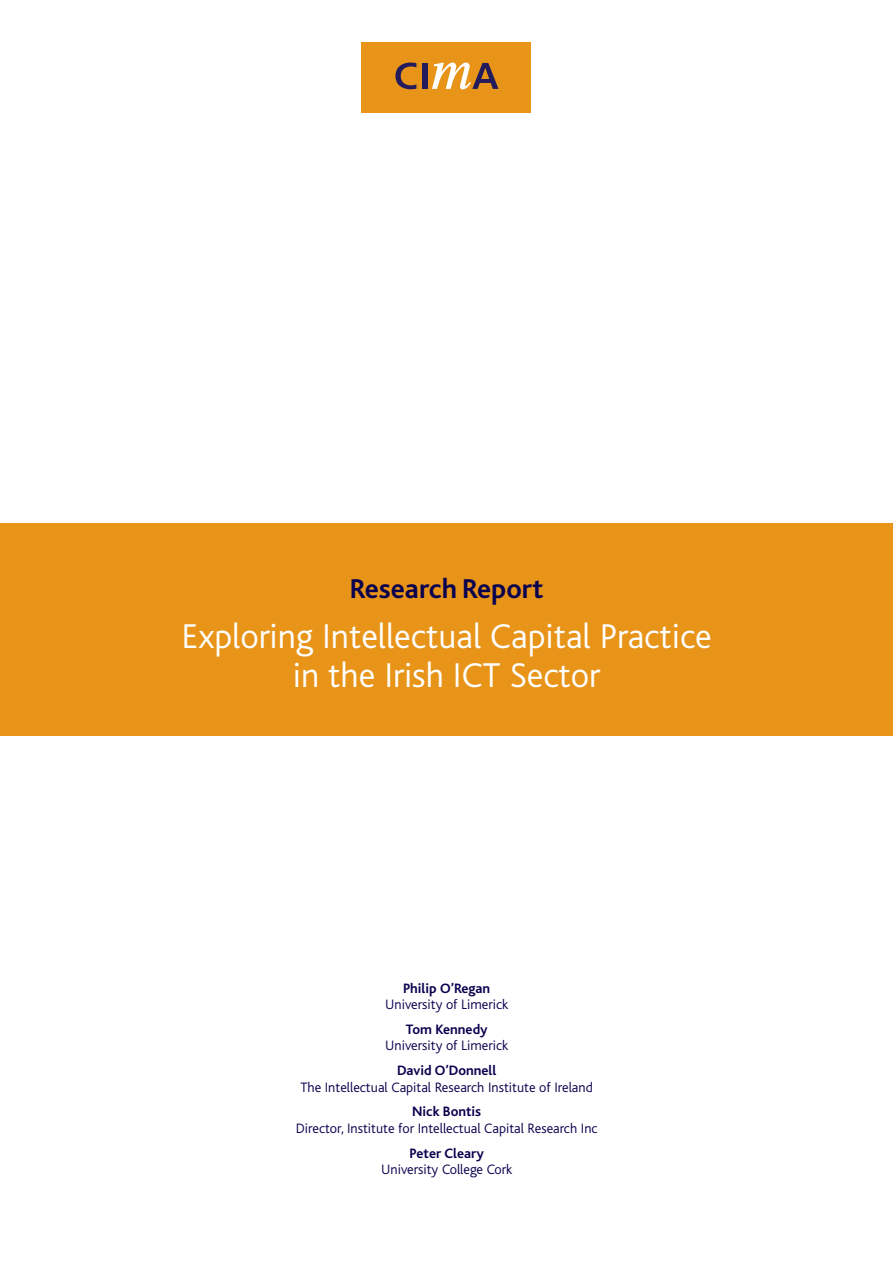
<style>
.page{position:relative;width:893px;height:1263px;background:#fff}
.page>*{position:absolute;margin:0;border:0;box-sizing:border-box;transform-origin:0 0}
.t1{font:300 36px/39px "Bliss";color:#fff;text-align:center}
.t2{font:700 28.5px "Bliss";color:#0a024e}
.t3{font:300 14.25px "Bliss";color:#0a024e}
.t4{font:700 14.25px "Bliss";color:#0a024e}
</style>
<div class="page">
<div style="left:0;top:523px;width:892px;height:213px;background:#e89418"></div>
<div style="left:361px;top:42px;width:170px;height:71px;background:#e89418"></div>
<div style="left:422px;top:63px;width:5px;height:26px;background:#231b5c"></div>
<svg style="left:432px;top:62px;width:66px;height:27px"></svg>
<svg style="left:395px;top:63px;width:21px;height:26px"></svg>
<h2 class="t2" style="left:350px;top:578px;width:195px">Research Report</h2>
<h1 class="t1" style="left:182px;top:620px;width:531px">Exploring Intellectual Capital Practice in the Irish ICT Sector</h1>
<p class="t4" style="left:403px;top:983px;width:89px">Philip O’Regan</p>
<p class="t3" style="left:385px;top:999px;width:124px">University of Limerick</p>
<p class="t4" style="left:406px;top:1024px;width:83px">Tom Kennedy</p>
<p class="t3" style="left:385px;top:1040px;width:124px">University of Limerick</p>
<p class="t4" style="left:397px;top:1065px;width:101px">David O’Donnell</p>
<p class="t3" style="left:300px;top:1082px;width:294px">The Intellectual Capital Research Institute of Ireland</p>
<p class="t4" style="left:412px;top:1106px;width:71px">Nick Bontis</p>
<p class="t3" style="left:296px;top:1123px;width:303px">Director, Institute for Intellectual Capital Research Inc</p>
<p class="t4" style="left:409px;top:1148px;width:76px">Peter Cleary</p>
<p class="t3" style="left:381px;top:1164px;width:133px">University College Cork</p>
</div>
